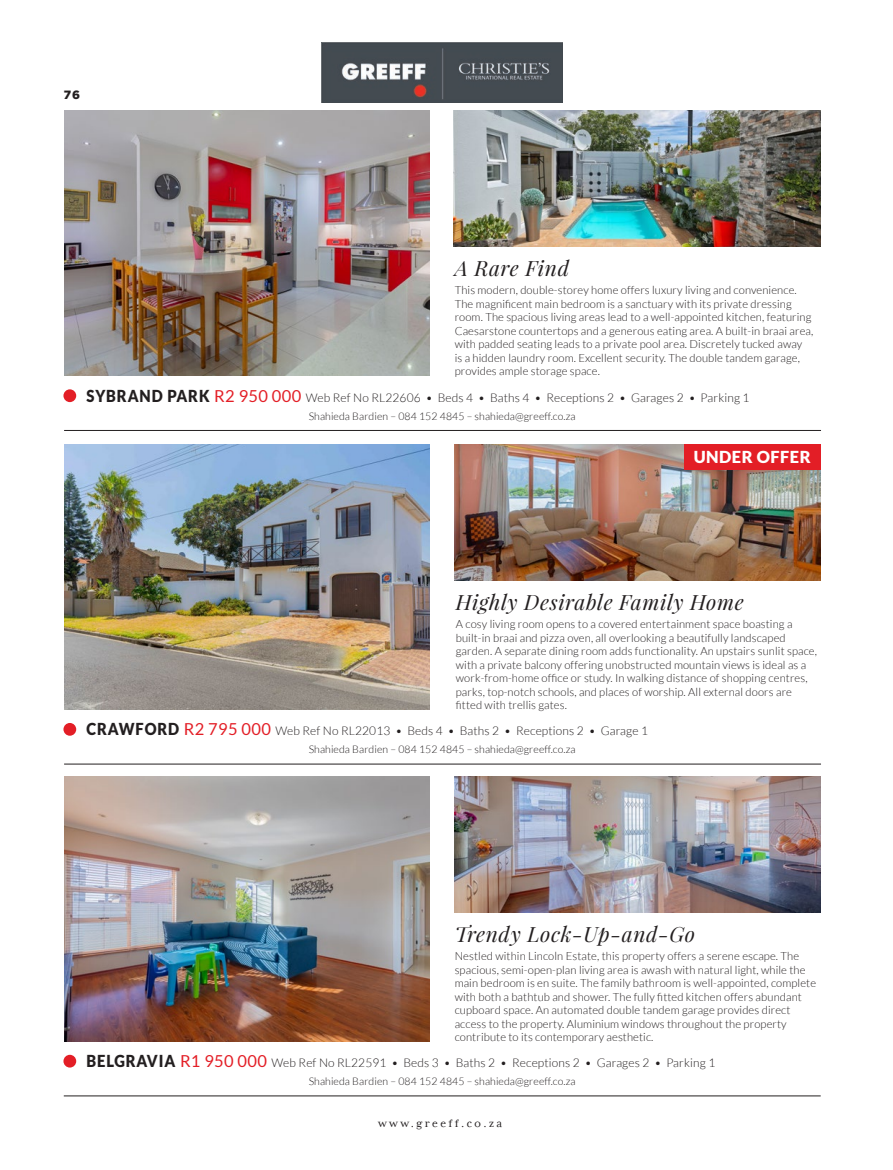
<style>
.page{position:relative;width:893px;height:1170px;background:#fff}
.page>*{position:absolute;margin:0;border:0;box-sizing:border-box;transform-origin:0 0}
.t1{font:italic 21px "Playfair Display";letter-spacing:.03em;color:#231f20}
.t2{font:900 16.5px "Lato";letter-spacing:.03em;color:#fff}
.t3{font:300 12px "Lato";letter-spacing:.01em;color:#231f20}
.t4{font:12px "Mrs Eaves XL Serif OT";letter-spacing:.2em;color:#231f20}
.t5{font:900 12px "Gotham";color:#231f20}
.t6{font:300 11.25px/13.5px "Lato";letter-spacing:.01em;color:#231f20}
.t7{font:300 10.5px "Lato";letter-spacing:.01em;color:#231f20}
.s1{font-weight:900;font-size:16.5px}
.s2{font-weight:400;font-size:16.5px;color:#e31e26}
</style>
<div class="page">
<hr style="left:64px;top:1095px;width:757px;height:1px;background:#231f20">
<img style="left:322px;top:43px;width:241px;height:60px">
<hr style="left:64px;top:763px;width:757px;height:1px;background:#231f20">
<hr style="left:64px;top:430px;width:757px;height:1px;background:#231f20">
<img style="left:64px;top:776px;width:365px;height:265px">
<img style="left:64px;top:444px;width:365px;height:265px">
<img style="left:64px;top:111px;width:365px;height:265px">
<div style="left:63px;top:1054px;width:13px;height:13px;background:#e31e26;border-radius:50%"></div>
<div style="left:63px;top:723px;width:13px;height:12px;background:#e31e26;border-radius:50%"></div>
<div style="left:63px;top:389px;width:13px;height:13px;background:#e31e26;border-radius:50%"></div>
<img style="left:454px;top:111px;width:366px;height:136px">
<img style="left:455px;top:444px;width:365px;height:136px">
<img style="left:455px;top:776px;width:365px;height:136px">
<div style="left:684px;top:444px;width:136px;height:26px;background:#e31e26"></div>
<p class="t5" style="left:64px;top:87px;width:18px">76</p>
<h1 class="t1" style="left:455px;top:254px;width:116px">A Rare Find</h1>
<p class="t6" style="left:455px;top:283px;width:360px">This modern, double-storey home offers luxury living and convenience.<br>The magnificent main bedroom is a sanctuary with its private dressing room. The spacious living areas lead to a well-appointed kitchen, featuring Caesarstone countertops and a generous eating area. A built-in braai area, with padded seating leads to a private pool area. Discretely tucked away<br>is a hidden laundry room. Excellent security. The double tandem garage, provides ample storage space.</p>
<p class="t3" style="left:86px;top:391px;width:665px"><span class="s1">SYBRAND PARK</span> <span class="s2">R2 950 000</span> Web Ref No RL22606 • Beds 4 • Baths 4 • Receptions 2 • Garages 2 • Parking 1</p>
<p class="t7" style="left:309px;top:410px;width:268px">Shahieda Bardien – 084 152 4845 – shahieda@greeff.co.za</p>
<h2 class="t2" style="left:694px;top:447px;width:119px">UNDER OFFER</h2>
<h1 class="t1" style="left:456px;top:588px;width:289px">Highly Desirable Family Home</h1>
<p class="t6" style="left:456px;top:617px;width:363px">A cosy living room opens to a covered entertainment space boasting a built-in braai and pizza oven, all overlooking a beautifully landscaped garden. A separate dining room adds functionality. An upstairs sunlit space, with a private balcony offering unobstructed mountain views is ideal as a work-from-home office or study. In walking distance of shopping centres, parks, top-notch schools, and places of worship. All external doors are fitted with trellis gates.</p>
<p class="t3" style="left:86px;top:724px;width:563px"><span class="s1">CRAWFORD</span> <span class="s2">R2 795 000</span> Web Ref No RL22013 • Beds 4 • Baths 2 • Receptions 2 • Garage 1</p>
<p class="t7" style="left:309px;top:743px;width:268px">Shahieda Bardien – 084 152 4845 – shahieda@greeff.co.za</p>
<h1 class="t1" style="left:455px;top:919px;width:242px">Trendy Lock-Up-and-Go</h1>
<p class="t6" style="left:455px;top:949px;width:363px">Nestled within Lincoln Estate, this property offers a serene escape. The spacious, semi-open-plan living area is awash with natural light, while the main bedroom is en suite. The family bathroom is well-appointed, complete with both a bathtub and shower. The fully fitted kitchen offers abundant cupboard space. An automated double tandem garage provides direct access to the property. Aluminium windows throughout the property contribute to its contemporary aesthetic.</p>
<p class="t3" style="left:86px;top:1056px;width:630px"><span class="s1">BELGRAVIA</span> <span class="s2">R1 950 000</span> Web Ref No RL22591 • Beds 3 • Baths 2 • Receptions 2 • Garages 2 • Parking 1</p>
<p class="t7" style="left:309px;top:1075px;width:268px">Shahieda Bardien – 084 152 4845 – shahieda@greeff.co.za</p>
<p class="t4" style="left:378px;top:1116px;width:125px">www.greeff.co.za</p>
</div>
